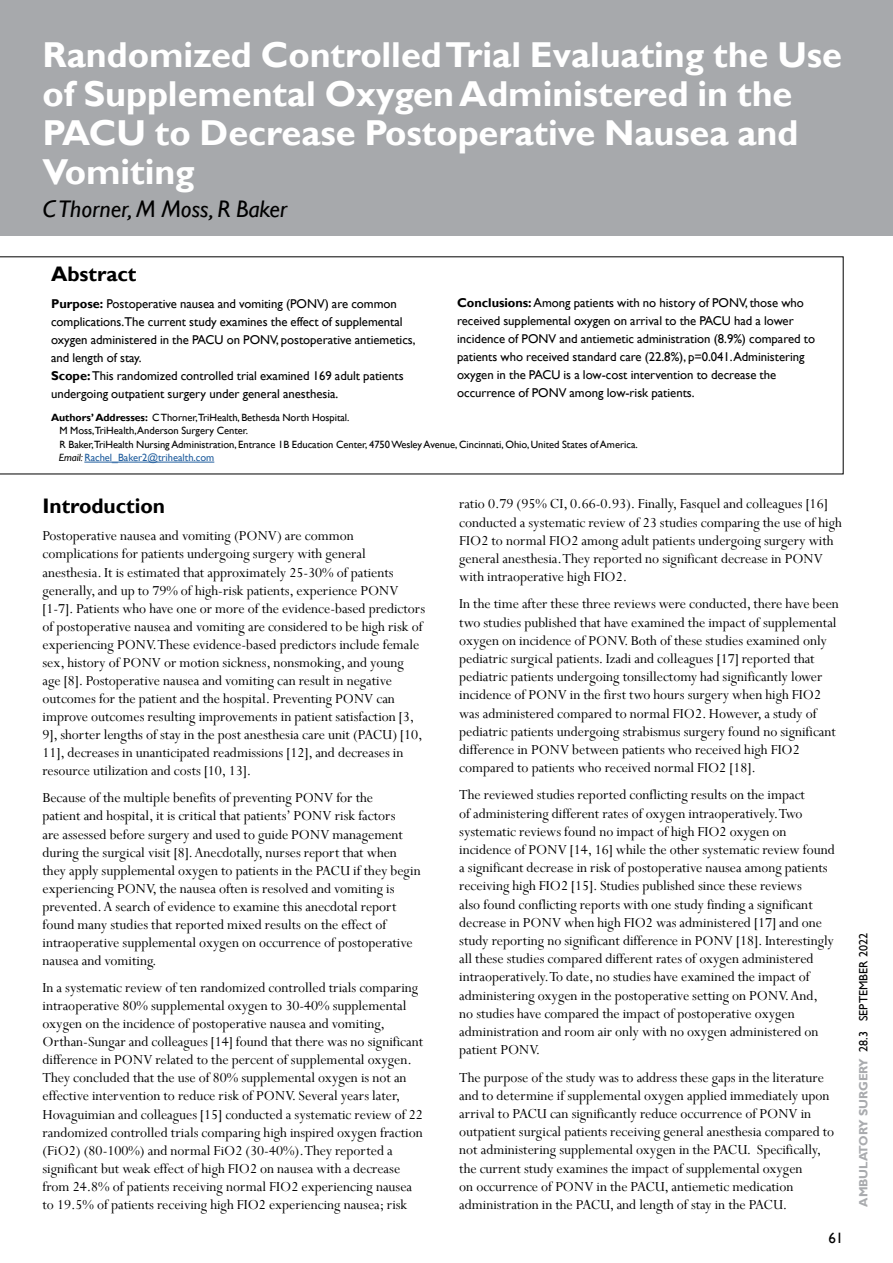
<style>
.page{position:relative;width:893px;height:1263px;background:#fff}
.page>*{position:absolute;margin:0;border:0;box-sizing:border-box;transform-origin:0 0}
.t1{font:700 36px/39px "Gill Sans";color:#fff}
.t2{font:italic 24px "Gill Sans";color:#000}
.t3{font:700 21px "Gill Sans";color:#000}
.t4{font:15.3px/18px "Perpetua";color:#000}
.t5{font:15px "Gill Sans";color:#000}
.t6{font:12.75px/18px "Gill Sans";color:#000}
.t7{font:700 12px "Gill Sans";color:#a9abae}
.t8{font:10.5px/13.5px "Gill Sans";color:#000}
.s1{font-weight:700}
.s2{font-style:italic}
.s3{color:#215e9e}
.s4{font-weight:400;color:#000}
</style>
<div class="page">
<div style="left:0;top:0;width:893px;height:235px;background:#a7a9ac"></div>
<svg style="left:0;top:257px;width:843px;height:217px"></svg>
<hr style="left:84px;top:462px;width:130px;height:1px;background:#215e9e">
<h1 class="t1" style="left:43px;top:37px;width:801px">Randomized Controlled Trial Evaluating the Use of Supplemental Oxygen Administered in the PACU to Decrease Postoperative Nausea and Vomiting</h1>
<h2 class="t2" style="left:43px;top:195px;width:246px">C Thorner, M Moss, R Baker</h2>
<h3 class="t3" style="left:51px;top:262px;width:87px">Abstract</h3>
<p class="t6" style="left:51px;top:295px;width:366px"><span class="s1">Purpose:</span> Postoperative nausea and vomiting (PONV) are common complications.The current study examines the effect of supplemental oxygen administered in the PACU on PONV, postoperative antiemetics, and length of stay.<br><span class="s1">Scope:</span> This randomized controlled trial examined 169 adult patients undergoing outpatient surgery under general anesthesia.</p>
<p class="t6" style="left:457px;top:294px;width:359px"><span class="s1">Conclusions:</span> Among patients with no history of PONV, those who received supplemental oxygen on arrival to the PACU had a lower incidence of PONV and antiemetic administration (8.9%) compared to patients who received standard care (22.8%), p=0.041.Administering oxygen in the PACU is a low-cost intervention to decrease the occurrence of PONV among low-risk patients.</p>
<p class="t8" style="left:59px;top:411px;width:580px;text-indent:-8px"><span class="s1">Authors’ Addresses:</span> C Thorner,TriHealth, Bethesda North Hospital.<br>M Moss,TriHealth,Anderson Surgery Center.<br>R Baker,TriHealth Nursing Administration, Entrance 1B Education Center, 4750 Wesley Avenue, Cincinnati, Ohio, United States of America.<br><span class="s2">Email:</span> <span class="s3">Rachel_Baker2@trihealth.com</span></p>
<h3 class="t3" style="left:43px;top:494px;width:124px">Introduction</h3>
<p class="t4" style="left:43px;top:527px;width:384px">Postoperative nausea and vomiting (PONV) are common complications for patients undergoing surgery with general anesthesia. It is estimated that approximately 25-30% of patients generally, and up to 79% of high-risk patients, experience PONV [1-7]. Patients who have one or more of the evidence-based predictors of postoperative nausea and vomiting are considered to be high risk of experiencing PONV. These evidence-based predictors include female sex, history of PONV or motion sickness, nonsmoking, and young age [8]. Postoperative nausea and vomiting can result in negative outcomes for the patient and the hospital. Preventing PONV can improve outcomes resulting improvements in patient satisfaction [3, 9], shorter lengths of stay in the post anesthesia care unit (PACU) [10, 11], decreases in unanticipated readmissions [12], and decreases in resource utilization and costs [10, 13].</p>
<p class="t4" style="left:43px;top:789px;width:380px">Because of the multiple benefits of preventing PONV for the<br>patient and hospital, it is critical that patients’ PONV risk factors<br>are assessed before surgery and used to guide PONV management during the surgical visit [8]. Anecdotally, nurses report that when they apply supplemental oxygen to patients in the PACU if they begin experiencing PONV, the nausea often is resolved and vomiting is prevented. A search of evidence to examine this anecdotal report found many studies that reported mixed results on the effect of intraoperative supplemental oxygen on occurrence of postoperative nausea and vomiting.</p>
<p class="t4" style="left:43px;top:978px;width:382px">In a systematic review of ten randomized controlled trials comparing intraoperative 80% supplemental oxygen to 30-40% supplemental oxygen on the incidence of postoperative nausea and vomiting, Orthan-Sungar and colleagues [14] found that there was no significant difference in PONV related to the percent of supplemental oxygen.<br>They concluded that the use of 80% supplemental oxygen is not an effective intervention to reduce risk of PONV. Several years later, Hovaguimian and colleagues [15] conducted a systematic review of 22 randomized controlled trials comparing high inspired oxygen fraction (FiO2) (80-100%) and normal FiO2 (30-40%). They reported a significant but weak effect of high FIO2 on nausea with a decrease from 24.8% of patients receiving normal FIO2 experiencing nausea to 19.5% of patients receiving high FIO2 experiencing nausea; risk</p>
<p class="t4" style="left:459px;top:495px;width:384px">ratio 0.79 (95% CI, 0.66-0.93). Finally, Fasquel and colleagues [16] conducted a systematic review of 23 studies comparing the use of high FIO2 to normal FIO2 among adult patients undergoing surgery with general anesthesia. They reported no significant decrease in PONV with intraoperative high FIO2.</p>
<p class="t4" style="left:459px;top:595px;width:381px">In the time after these three reviews were conducted, there have been two studies published that have examined the impact of supplemental oxygen on incidence of PONV. Both of these studies examined only pediatric surgical patients. Izadi and colleagues [17] reported that pediatric patients undergoing tonsillectomy had significantly lower incidence of PONV in the first two hours surgery when high FIO2 was administered compared to normal FIO2. However, a study of pediatric patients undergoing strabismus surgery found no significant difference in PONV between patients who received high FIO2 compared to patients who received normal FIO2 [18].</p>
<p class="t4" style="left:459px;top:786px;width:377px">The reviewed studies reported conflicting results on the impact<br>of administering different rates of oxygen intraoperatively. Two systematic reviews found no impact of high FIO2 oxygen on incidence of PONV [14, 16] while the other systematic review found a significant decrease in risk of postoperative nausea among patients receiving high FIO2 [15]. Studies published since these reviews<br>also found conflicting reports with one study finding a significant decrease in PONV when high FIO2 was administered [17] and one study reporting no significant difference in PONV [18]. Interestingly all these studies compared different rates of oxygen administered intraoperatively. To date, no studies have examined the impact of administering oxygen in the postoperative setting on PONV. And, no studies have compared the impact of postoperative oxygen administration and room air only with no oxygen administered on patient PONV.</p>
<p class="t4" style="left:459px;top:1068px;width:377px">The purpose of the study was to address these gaps in the literature and to determine if supplemental oxygen applied immediately upon arrival to PACU can significantly reduce occurrence of PONV in outpatient surgical patients receiving general anesthesia compared to not administering supplemental oxygen in the PACU. Specifically, the current study examines the impact of supplemental oxygen<br>on occurrence of PONV in the PACU, antiemetic medication administration in the PACU, and length of stay in the PACU.</p>
<p class="t5" style="left:828px;top:1229px;width:16px">61</p>
<p class="t7" style="left:856px;top:1207px;width:275px;rotate:-90deg">AMBULATORY SURGERY <span class="s4">28.3 SEPTEMBER 2022</span></p>
</div>
